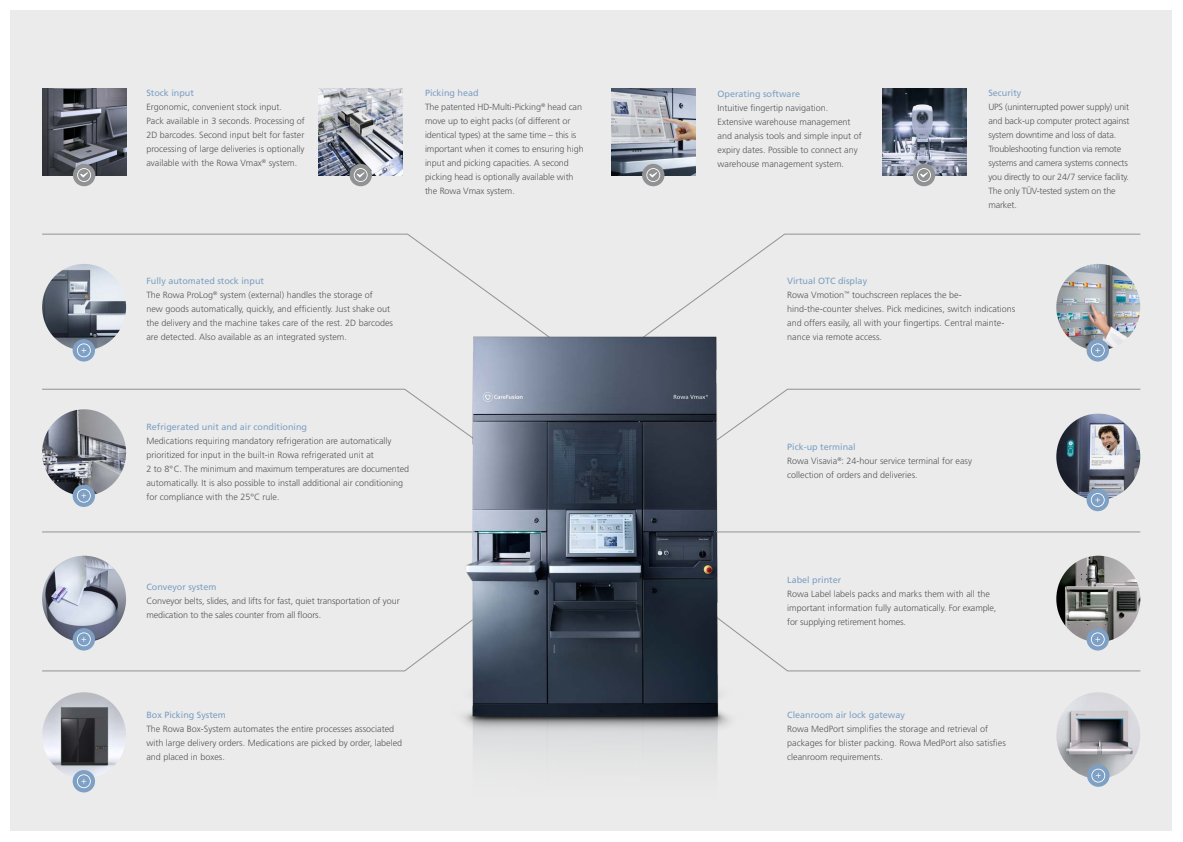
<style>
.page{position:relative;width:1183px;height:842px;background:#fff}
.page>*{position:absolute;margin:0;border:0;box-sizing:border-box;transform-origin:0 0}
.t1{font:300 9px/14px "Frutiger";color:#555759}
.t2{font:300 9px/14px "Frutiger";letter-spacing:-.02em;color:#555759}
.t3{font:9px "Frutiger";color:#7ea0c4}
.s1{font-weight:400;color:#7ea0c4}
</style>
<div class="page">
<div style="left:11px;top:11px;width:1160px;height:820px;background:#ebebeb"></div>
<img style="left:42px;top:89px;width:84px;height:86px">
<img style="left:318px;top:89px;width:84px;height:86px">
<img style="left:42px;top:692px;width:84px;height:86px">
<div style="left:73px;top:770px;width:22px;height:22px;background:#7ea0c4;border-radius:50%"></div>
<svg style="left:77px;top:774px;width:14px;height:14px"></svg>
<div style="left:73px;top:164px;width:22px;height:22px;background:#909293;border-radius:50%"></div>
<svg style="left:77px;top:168px;width:14px;height:14px"></svg>
<div style="left:349px;top:164px;width:23px;height:22px;background:#909293;border-radius:50%"></div>
<svg style="left:353px;top:168px;width:14px;height:14px"></svg>
<svg style="left:42px;top:531px;width:380px;height:140px"></svg>
<svg style="left:770px;top:531px;width:370px;height:140px"></svg>
<svg style="left:42px;top:389px;width:380px;height:118px"></svg>
<svg style="left:770px;top:389px;width:370px;height:123px"></svg>
<svg style="left:42px;top:234px;width:454px;height:128px"></svg>
<svg style="left:696px;top:234px;width:444px;height:128px"></svg>
<hr style="left:42px;top:532px;width:1097px;height:1px;background:#909293">
<img style="left:611px;top:89px;width:84px;height:86px">
<img style="left:882px;top:89px;width:83px;height:86px">
<img style="left:1056px;top:692px;width:83px;height:85px">
<svg style="left:1086px;top:764px;width:23px;height:23px"></svg>
<svg style="left:1091px;top:769px;width:13px;height:13px"></svg>
<img style="left:1055px;top:264px;width:84px;height:86px">
<div style="left:1086px;top:339px;width:22px;height:23px;background:#7ea0c4;border-radius:50%"></div>
<svg style="left:1090px;top:343px;width:14px;height:14px"></svg>
<img style="left:1055px;top:413px;width:84px;height:87px">
<div style="left:1086px;top:489px;width:22px;height:22px;background:#7ea0c4;border-radius:50%"></div>
<svg style="left:1090px;top:493px;width:14px;height:14px"></svg>
<img style="left:1055px;top:556px;width:84px;height:86px">
<div style="left:1086px;top:628px;width:22px;height:22px;background:#7ea0c4;border-radius:50%"></div>
<svg style="left:1090px;top:632px;width:14px;height:14px"></svg>
<div style="left:642px;top:164px;width:22px;height:22px;background:#909293;border-radius:50%"></div>
<svg style="left:646px;top:168px;width:14px;height:14px"></svg>
<div style="left:912px;top:164px;width:22px;height:22px;background:#909293;border-radius:50%"></div>
<svg style="left:917px;top:168px;width:13px;height:14px"></svg>
<img style="left:422px;top:298px;width:348px;height:442px">
<p class="t3" style="left:146px;top:87px;width:49px">Stock input</p>
<p class="t1" style="left:146px;top:99px;width:160px">Ergonomic, convenient stock input.<br>Pack available in 3 seconds. Processing of 2D barcodes. Second input belt for faster processing of large deliveries is optionally available with the Rowa Vmax<sup>®</sup> system.</p>
<p class="t1" style="left:425px;top:85px;width:160px"><span class="s1">Picking head<br></span>The patented HD-Multi-Picking<sup>®</sup> head can move up to eight packs (of different or identical types) at the same time – this is important when it comes to ensuring high input and picking capacities. A second picking head is optionally available with the Rowa Vmax system.</p>
<p class="t1" style="left:146px;top:274px;width:248px"><span class="s1">Fully automated stock input<br></span>The Rowa ProLog<sup>®</sup> system (external) handles the storage of<br>new goods automatically, quickly, and efficiently. Just shake out the delivery and the machine takes care of the rest. 2D barcodes are detected. Also available as an integrated system.</p>
<p class="t3" style="left:146px;top:421px;width:162px">Refrigerated unit and air conditioning</p>
<p class="t1" style="left:146px;top:433px;width:264px">Medications requiring mandatory refrigeration are automatically prioritized for input in the built-in Rowa refrigerated unit at<br>2 to 8°C. The minimum and maximum temperatures are documented automatically. It is also possible to install additional air conditioning for compliance with the 25°C rule.</p>
<p class="t3" style="left:146px;top:581px;width:72px">Conveyor system</p>
<p class="t1" style="left:146px;top:593px;width:255px">Conveyor belts, slides, and lifts for fast, quiet transportation of your medication to the sales counter from all floors.</p>
<p class="t3" style="left:146px;top:710px;width:81px">Box Picking System</p>
<p class="t1" style="left:146px;top:722px;width:257px">The Rowa Box-System automates the entire processes associated with large delivery orders. Medications are picked by order, labeled and placed in boxes.</p>
<p class="t3" style="left:717px;top:88px;width:84px">Operating software</p>
<p class="t1" style="left:717px;top:100px;width:145px">Intuitive fingertip navigation.<br>Extensive warehouse management and analysis tools and simple input of expiry dates. Possible to connect any warehouse management system.</p>
<p class="t3" style="left:988px;top:87px;width:35px">Security</p>
<p class="t2" style="left:988px;top:100px;width:143px">UPS (uninterrupted power supply) unit and back-up computer protect against system downtime and loss of data.<br>Troubleshooting function via remote systems and camera systems connects you directly to our 24/7 service facility.<br>The only TÜV-tested system on the market.</p>
<p class="t1" style="left:787px;top:274px;width:230px"><span class="s1">Virtual OTC display<br></span>Rowa Vmotion<sup>™</sup> touchscreen replaces the be&shy;hind-the-counter shelves. Pick medicines, switch indications and offers easily, all with your fingertips. Central mainte&shy;nance via remote access.</p>
<p class="t1" style="left:787px;top:440px;width:186px"><span class="s1">Pick-up terminal<br></span>Rowa Visavia<sup>®</sup>: 24-hour service terminal for easy collection of orders and deliveries.</p>
<p class="t3" style="left:787px;top:574px;width:56px">Label printer</p>
<p class="t1" style="left:787px;top:586px;width:210px">Rowa Label labels packs and marks them with all the important information fully automatically. For example, for supplying retirement homes.</p>
<p class="t3" style="left:787px;top:710px;width:119px">Cleanroom air lock gateway</p>
<p class="t1" style="left:787px;top:722px;width:220px">Rowa MedPort simplifies the storage and retrieval of packages for blister packing. Rowa MedPort also satisfies cleanroom requirements.</p>
</div>
